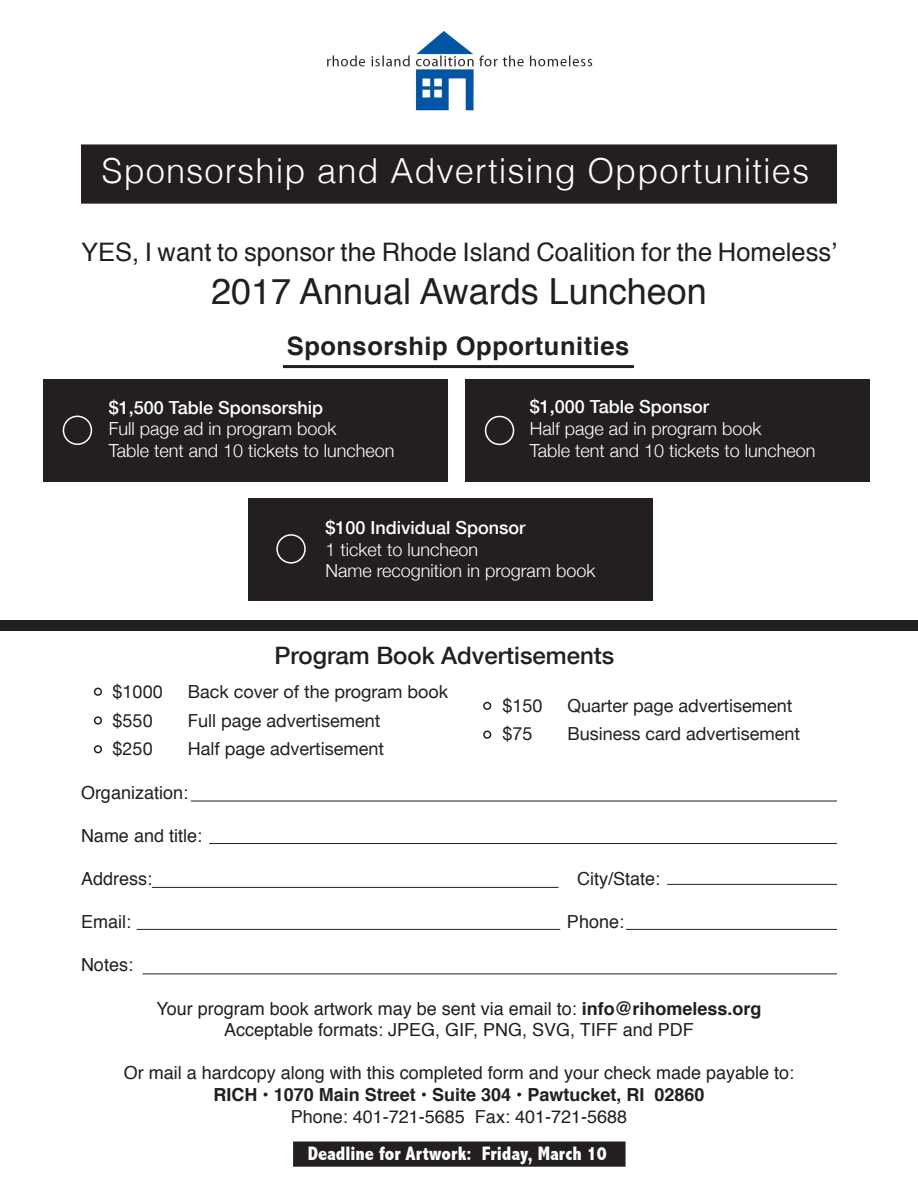
<style>
.page{position:relative;width:918px;height:1188px;background:#fff}
.page>*{position:absolute;margin:0;border:0;box-sizing:border-box;transform-origin:0 0}
.t1{font:36px "Helvetica";color:#231f20}
.t2{font:300 34.5px "Helvetica";letter-spacing:.03em;color:#fff}
.t3{font:25.5px "Helvetica";color:#231f20}
.t4{font:700 25.5px "Helvetica";letter-spacing:.02em;color:#231f20}
.t5{font:500 24px "Helvetica Neue";color:#231f20}
.t6{font:800 condensed 19.5px "Abadi";color:#fff}
.t7{font:18px "Helvetica";color:#231f20}
.t8{font:300 18px "Helvetica Neue";color:#fff}
.t9{font:18px "Helvetica Neue";color:#231f20}
.t10{font:500 18px "Helvetica Neue";color:#fff}
.t11{font:700 18px "Helvetica";color:#231f20}
.s1{font-weight:700}
</style>
<div class="page">
<img style="left:327px;top:31px;width:266px;height:80px">
<div style="left:294px;top:1142px;width:331px;height:24px;background:#231f20"></div>
<div style="left:293px;top:1142px;width:333px;height:25px;border:2px solid #231f20"></div>
<div style="left:82px;top:145px;width:754px;height:58px;background:#231f20"></div>
<div style="left:81px;top:144px;width:756px;height:60px;border:2px solid #231f20"></div>
<hr style="left:283px;top:365px;width:351px;height:3px;background:#231f20">
<hr style="left:191px;top:801px;width:646px;height:1px;background:#231f20">
<hr style="left:209px;top:843px;width:628px;height:1px;background:#231f20">
<hr style="left:152px;top:887px;width:407px;height:1px;background:#231f20">
<hr style="left:667px;top:884px;width:170px;height:1px;background:#231f20">
<hr style="left:626px;top:929px;width:211px;height:1px;background:#231f20">
<hr style="left:137px;top:929px;width:423px;height:1px;background:#231f20">
<hr style="left:143px;top:974px;width:694px;height:1px;background:#231f20">
<div style="left:44px;top:379px;width:404px;height:103px;background:#231f20"></div>
<div style="left:248px;top:498px;width:405px;height:103px;background:#231f20"></div>
<div style="left:465px;top:379px;width:404px;height:103px;background:#231f20"></div>
<div style="left:63px;top:416px;width:29px;height:29px;border:2px solid #fff;border-radius:50%"></div>
<div style="left:485px;top:416px;width:29px;height:29px;border:2px solid #fff;border-radius:50%"></div>
<div style="left:276px;top:534px;width:30px;height:30px;border:2px solid #fff;border-radius:50%"></div>
<div style="left:0;top:621px;width:918px;height:10px;background:#231f20"></div>
<div style="left:94px;top:688px;width:8px;height:8px;border:2px solid #231f20;border-radius:50%"></div>
<div style="left:94px;top:716px;width:8px;height:9px;border:2px solid #231f20;border-radius:50%"></div>
<div style="left:94px;top:745px;width:8px;height:8px;border:2px solid #231f20;border-radius:50%"></div>
<div style="left:483px;top:702px;width:8px;height:8px;border:2px solid #231f20;border-radius:50%"></div>
<div style="left:483px;top:731px;width:8px;height:8px;border:2px solid #231f20;border-radius:50%"></div>
<p class="t2" style="left:102px;top:149px;width:709px">Sponsorship and Advertising Opportunities</p>
<p class="t3" style="left:81px;top:232px;width:757px">YES, I want to sponsor the Rhode Island Coalition for the Homeless’</p>
<p class="t1" style="left:211px;top:264px;width:497px">2017 Annual Awards Luncheon</p>
<p class="t4" style="left:287px;top:326px;width:344px">Sponsorship Opportunities</p>
<p class="t10" style="left:109px;top:396px;width:216px">$1,500 Table Sponsorship</p>
<p class="t8" style="left:109px;top:418px;width:229px">Full page ad in program book</p>
<p class="t8" style="left:109px;top:439px;width:287px">Table tent and 10 tickets to luncheon</p>
<p class="t10" style="left:530px;top:396px;width:181px">$1,000 Table Sponsor</p>
<p class="t8" style="left:530px;top:418px;width:233px">Half page ad in program book</p>
<p class="t8" style="left:530px;top:439px;width:287px">Table tent and 10 tickets to luncheon</p>
<p class="t10" style="left:326px;top:517px;width:202px">$100 Individual Sponsor</p>
<p class="t8" style="left:326px;top:538px;width:154px">1 ticket to luncheon</p>
<p class="t8" style="left:326px;top:560px;width:271px">Name recognition in program book</p>
<p class="t5" style="left:275px;top:641px;width:341px">Program Book Advertisements</p>
<p class="t9" style="left:113px;top:681px;width:52px">$1000</p>
<p class="t9" style="left:188px;top:681px;width:262px">Back cover of the program book</p>
<p class="t9" style="left:113px;top:709px;width:42px">$550</p>
<p class="t9" style="left:188px;top:709px;width:194px">Full page advertisement</p>
<p class="t9" style="left:113px;top:738px;width:42px">$250</p>
<p class="t9" style="left:188px;top:738px;width:198px">Half page advertisement</p>
<p class="t9" style="left:502px;top:694px;width:42px">$150</p>
<p class="t9" style="left:568px;top:694px;width:227px">Quarter page advertisement</p>
<p class="t9" style="left:502px;top:723px;width:32px">$75</p>
<p class="t9" style="left:568px;top:723px;width:234px">Business card advertisement</p>
<p class="t7" style="left:81px;top:778px;width:109px">Organization:</p>
<p class="t7" style="left:81px;top:822px;width:123px">Name and title:</p>
<p class="t7" style="left:81px;top:865px;width:73px">Address:</p>
<p class="t7" style="left:577px;top:865px;width:85px">City/State:</p>
<p class="t7" style="left:81px;top:908px;width:52px">Email:</p>
<p class="t7" style="left:567px;top:908px;width:59px">Phone:</p>
<p class="t7" style="left:81px;top:951px;width:54px">Notes:</p>
<p class="t7" style="left:156px;top:994px;width:607px">Your program book artwork may be sent via email to: <span class="s1">info@rihomeless.org</span></p>
<p class="t7" style="left:224px;top:1016px;width:471px">Acceptable formats: JPEG, GIF, PNG, SVG, TIFF and PDF</p>
<p class="t7" style="left:124px;top:1059px;width:672px">Or mail a hardcopy along with this completed form and your check made payable to:</p>
<p class="t11" style="left:213px;top:1080px;width:493px">RICH • 1070 Main Street • Suite 304 • Pawtucket, RI 02860</p>
<p class="t7" style="left:291px;top:1102px;width:338px">Phone: 401-721-5685 Fax: 401-721-5688</p>
<p class="t6" style="left:308px;top:1142px;width:301px">Deadline for Artwork: Friday, March 10</p>
</div>
